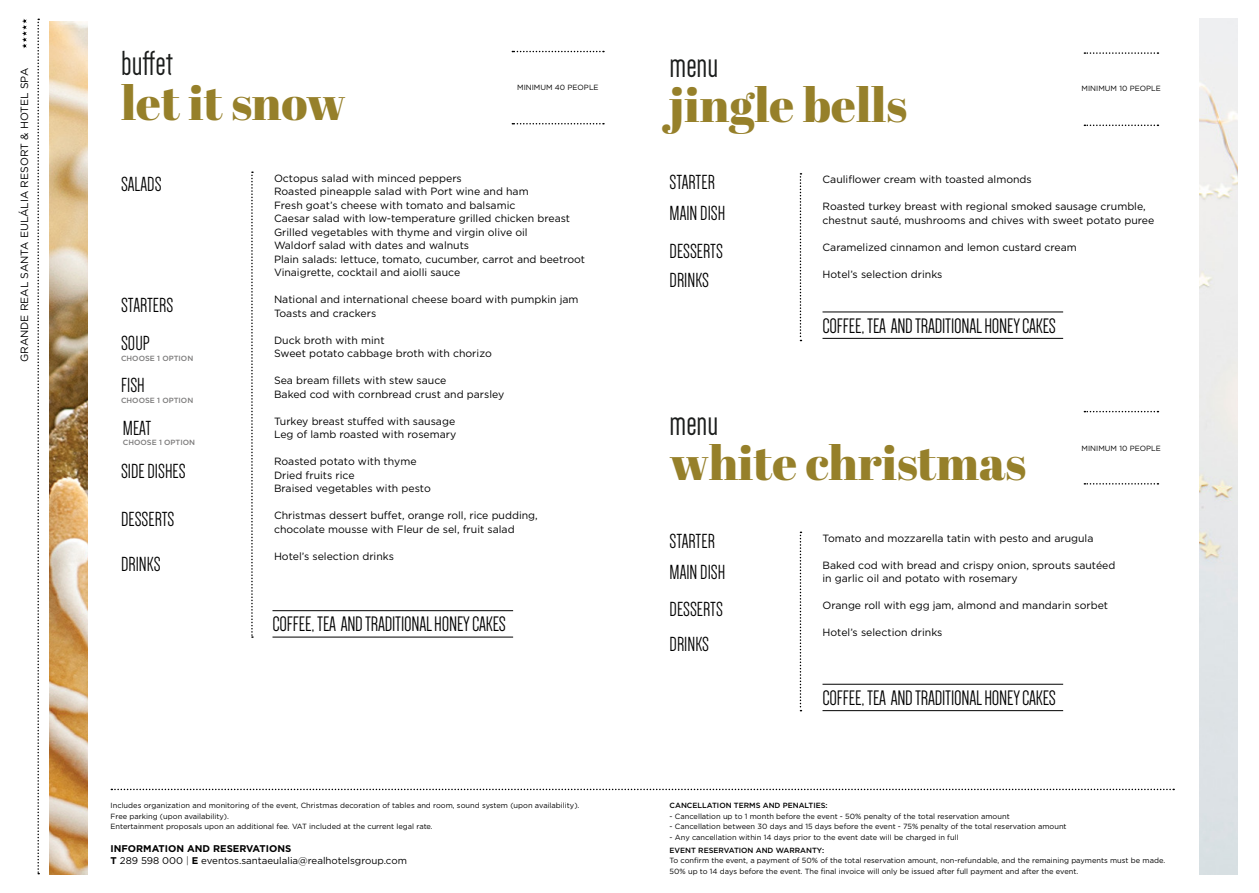
<style>
.page{position:relative;width:1259px;height:893px;background:#fff}
.page>*{position:absolute;margin:0;border:0;box-sizing:border-box;transform-origin:0 0}
.t1{font:48px "Abril Fatface";color:#96802a}
.t2{font:36px "Dense";color:#1b1d1c}
.t3{font:21.6px "Dense";letter-spacing:-.01em;color:#000}
.t4{font:21px/38px "Dense";color:#000}
.t5{font:10.5px/13.5px "Gotham";color:#000}
.t6{font:9.75px/12px "Gotham";color:#000}
.t7{font:7.5px/10.5px "Gotham";color:#000}
.t8{font:500 7.5px "Gotham";color:#000}
.t9{font:500 7.5px "Gotham";color:#7c7b7b}
.s1{font-weight:700}
.s2{font-weight:300}
</style>
<div class="page">
<svg style="left:37px;top:19px;width:2px;height:855px"></svg>
<img style="left:49px;top:21px;width:39px;height:853px">
<svg style="left:251px;top:171px;width:2px;height:467px"></svg>
<svg style="left:512px;top:123px;width:92px;height:1px"></svg>
<svg style="left:512px;top:51px;width:92px;height:1px"></svg>
<img style="left:1199px;top:19px;width:38px;height:855px">
<svg style="left:22px;top:19px;width:5px;height:29px"></svg>
<svg style="left:799px;top:173px;width:2px;height:168px"></svg>
<svg style="left:1084px;top:125px;width:74px;height:1px"></svg>
<svg style="left:1084px;top:52px;width:74px;height:2px"></svg>
<svg style="left:799px;top:532px;width:2px;height:179px"></svg>
<svg style="left:1084px;top:483px;width:74px;height:2px"></svg>
<svg style="left:1084px;top:411px;width:74px;height:1px"></svg>
<svg style="left:111px;top:789px;width:1063px;height:1px"></svg>
<hr style="left:272px;top:610px;width:241px;height:1px;background:#000">
<hr style="left:272px;top:637px;width:241px;height:1px;background:#000">
<hr style="left:822px;top:311px;width:241px;height:1px;background:#000">
<hr style="left:822px;top:338px;width:241px;height:1px;background:#000">
<hr style="left:822px;top:684px;width:241px;height:1px;background:#000">
<hr style="left:822px;top:710px;width:241px;height:1px;background:#000">
<p class="t5" style="left:17px;top:362px;width:296px;rotate:-90deg">GRANDE REAL SANTA EULÁLIA RESORT &amp; HOTEL SPA</p>
<h2 class="t2" style="left:121px;top:46px;width:53px">buffet</h2>
<h1 class="t1" style="left:121px;top:69px;width:226px">let it snow</h1>
<p class="t7" style="left:517px;top:82px;width:83px">MINIMUM 40 PEOPLE</p>
<h3 class="t4" style="left:121px;top:166px;width:42px">SALADS</h3>
<h3 class="t4" style="left:121px;top:287px;width:54px">STARTERS<br>SOUP</h3>
<p class="t9" style="left:121px;top:353px;width:74px">CHOOSE 1 OPTION</p>
<h3 class="t4" style="left:121px;top:366px;width:25px">FISH</h3>
<p class="t9" style="left:121px;top:395px;width:74px">CHOOSE 1 OPTION</p>
<h3 class="t4" style="left:123px;top:409px;width:30px">MEAT</h3>
<p class="t9" style="left:123px;top:438px;width:74px">CHOOSE 1 OPTION</p>
<h3 class="t4" style="left:121px;top:452px;width:66px">SIDE DISHES</h3>
<h3 class="t4" style="left:121px;top:500px;width:55px">DESSERTS</h3>
<h3 class="t4" style="left:121px;top:545px;width:41px">DRINKS</h3>
<p class="t5" style="left:274px;top:171px;width:313px">Octopus salad with minced peppers<br>Roasted pineapple salad with Port wine and ham<br>Fresh goat’s cheese with tomato and balsamic<br>Caesar salad with low-temperature grilled chicken breast Grilled vegetables with thyme and virgin olive oil<br>Waldorf salad with dates and walnuts<br>Plain salads: lettuce, tomato, cucumber, carrot and beetroot Vinaigrette, cocktail and aiolli sauce</p>
<p class="t5" style="left:274px;top:293px;width:306px">National and international cheese board with pumpkin jam<br>Toasts and crackers</p>
<p class="t5" style="left:274px;top:333px;width:219px">Duck broth with mint<br>Sweet potato cabbage broth with chorizo</p>
<p class="t5" style="left:274px;top:374px;width:232px">Sea bream fillets with stew sauce<br>Baked cod with cornbread crust and parsley</p>
<p class="t5" style="left:274px;top:414px;width:184px">Turkey breast stuffed with sausage<br>Leg of lamb roasted with rosemary</p>
<p class="t5" style="left:274px;top:455px;width:158px">Roasted potato with thyme<br>Dried fruits rice<br>Braised vegetables with pesto</p>
<p class="t5" style="left:274px;top:509px;width:265px">Christmas dessert buffet, orange roll, rice pudding, chocolate mousse with Fleur de sel, fruit salad</p>
<p class="t5" style="left:274px;top:549px;width:121px">Hotel’s selection drinks</p>
<h3 class="t3" style="left:272px;top:613px;width:235px">COFFEE, TEA AND TRADITIONAL HONEY CAKES</h3>
<p class="t7" style="left:111px;top:800px;width:470px">Includes organization and monitoring of the event, Christmas decoration of tables and room, sound system (upon availability).<br>Free parking (upon availability).<br>Entertainment proposals upon an additional fee. VAT included at the current legal rate.</p>
<p class="t6" style="left:111px;top:842px;width:298px"><span class="s1">INFORMATION AND RESERVATIONS<br>T</span> 289 598 000 <span class="s2">|</span> <span class="s1">E</span> eventos.santaeulalia@realhotelsgroup.com</p>
<h2 class="t2" style="left:669px;top:47px;width:50px">menu</h2>
<h1 class="t1" style="left:669px;top:71px;width:239px">jingle bells</h1>
<p class="t7" style="left:1081px;top:83px;width:81px">MINIMUM 10 PEOPLE</p>
<h3 class="t4" style="left:669px;top:164px;width:47px">STARTER</h3>
<h3 class="t4" style="left:669px;top:194px;width:57px">MAIN DISH</h3>
<h3 class="t4" style="left:669px;top:232px;width:55px">DESSERTS</h3>
<h3 class="t4" style="left:669px;top:262px;width:41px">DRINKS</h3>
<p class="t5" style="left:822px;top:173px;width:211px">Cauliflower cream with toasted almonds</p>
<p class="t5" style="left:822px;top:200px;width:333px">Roasted turkey breast with regional smoked sausage crumble, chestnut sauté, mushrooms and chives with sweet potato puree</p>
<p class="t5" style="left:822px;top:240px;width:256px">Caramelized cinnamon and lemon custard cream</p>
<p class="t5" style="left:822px;top:267px;width:121px">Hotel’s selection drinks</p>
<h3 class="t3" style="left:822px;top:315px;width:235px">COFFEE, TEA AND TRADITIONAL HONEY CAKES</h3>
<h2 class="t2" style="left:669px;top:406px;width:50px">menu</h2>
<h1 class="t1" style="left:669px;top:429px;width:358px">white christmas</h1>
<p class="t7" style="left:1081px;top:443px;width:81px">MINIMUM 10 PEOPLE</p>
<h3 class="t4" style="left:669px;top:522px;width:47px">STARTER</h3>
<h3 class="t4" style="left:669px;top:553px;width:57px">MAIN DISH</h3>
<h3 class="t4" style="left:669px;top:590px;width:55px">DESSERTS</h3>
<h3 class="t4" style="left:669px;top:625px;width:41px">DRINKS</h3>
<p class="t5" style="left:822px;top:531px;width:272px">Tomato and mozzarella tatin with pesto and arugula</p>
<p class="t5" style="left:822px;top:558px;width:294px">Baked cod with bread and crispy onion, sprouts sautéed in garlic oil and potato with rosemary</p>
<p class="t5" style="left:822px;top:599px;width:287px">Orange roll with egg jam, almond and mandarin sorbet</p>
<p class="t5" style="left:822px;top:626px;width:121px">Hotel’s selection drinks</p>
<h3 class="t3" style="left:822px;top:687px;width:235px">COFFEE, TEA AND TRADITIONAL HONEY CAKES</h3>
<p class="t8" style="left:669px;top:801px;width:160px">CANCELLATION TERMS AND PENALTIES:</p>
<p class="t7" style="left:669px;top:811px;width:342px">- Cancellation up to 1 month before the event - 50% penalty of the total reservation amount</p>
<p class="t7" style="left:669px;top:821px;width:398px">- Cancellation between 30 days and 15 days before the event - 75% penalty of the total reservation amount</p>
<p class="t7" style="left:669px;top:832px;width:290px">- Any cancellation within 14 days prior to the event date will be charged in full</p>
<p class="t8" style="left:669px;top:845px;width:156px">EVENT RESERVATION AND WARRANTY:</p>
<p class="t7" style="left:669px;top:855px;width:497px">To confirm the event, a payment of 50% of the total reservation amount, non-refundable, and the remaining payments must be made.<br>50% up to 14 days before the event. The final invoice will only be issued after full payment and after the event.</p>
</div>
